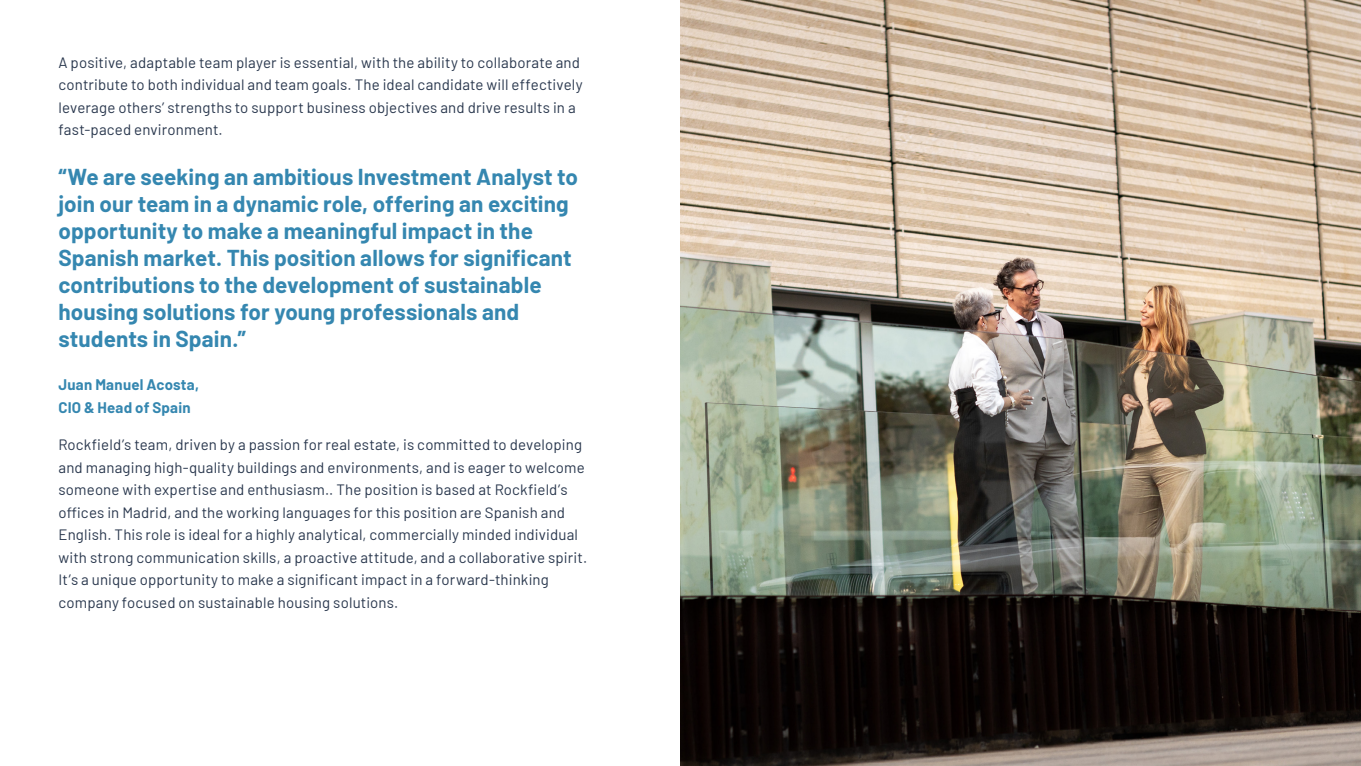
<style>
.page{position:relative;width:1361px;height:766px;background:#fff}
.page>*{position:absolute;margin:0;border:0;box-sizing:border-box;transform-origin:0 0}
.Rechts_uitlijnen{font:700 22.5px/27px "Barlow";letter-spacing:.005em;color:#3587b0}
.t1{font:15px/22.5px "Barlow";letter-spacing:.01em;color:#2a384e}
.Rechts_uitlijnen-2{font:700 15px "Barlow";letter-spacing:.015em;color:#3587b0}
</style>
<div class="page">
<img style="left:680px;top:0;width:681px;height:765px">
<p class="t1" style="left:58px;top:50px;width:525px">A positive, adaptable team player is essential, with the ability to collaborate and contribute to both individual and team goals. The ideal candidate will effectively leverage others’ strengths to support business objectives and drive results in a fast-paced environment.</p>
<p class="Rechts_uitlijnen" style="left:58px;top:161px;width:521px">“We are seeking an ambitious Investment Analyst to join our team in a dynamic role, offering an exciting opportunity to make a meaningful impact in the Spanish market. This position allows for significant contributions to the development of sustainable housing solutions for young professionals and students in Spain.”</p>
<p class="Rechts_uitlijnen-2" style="left:58px;top:373px;width:142px">Juan Manuel Acosta,</p>
<p class="Rechts_uitlijnen-2" style="left:58px;top:396px;width:134px">CIO &amp; Head of Spain</p>
<p class="t1" style="left:58px;top:432px;width:530px">Rockfield’s team, driven by a passion for real estate, is committed to developing and managing high-quality buildings and environments, and is eager to welcome someone with expertise and enthusiasm.. The position is based at Rockfield’s offices in Madrid, and the working languages for this position are Spanish and English. This role is ideal for a highly analytical, commercially minded individual with strong communication skills, a proactive attitude, and a collaborative spirit.<br>It’s a unique opportunity to make a significant impact in a forward-thinking company focused on sustainable housing solutions.</p>
</div>
